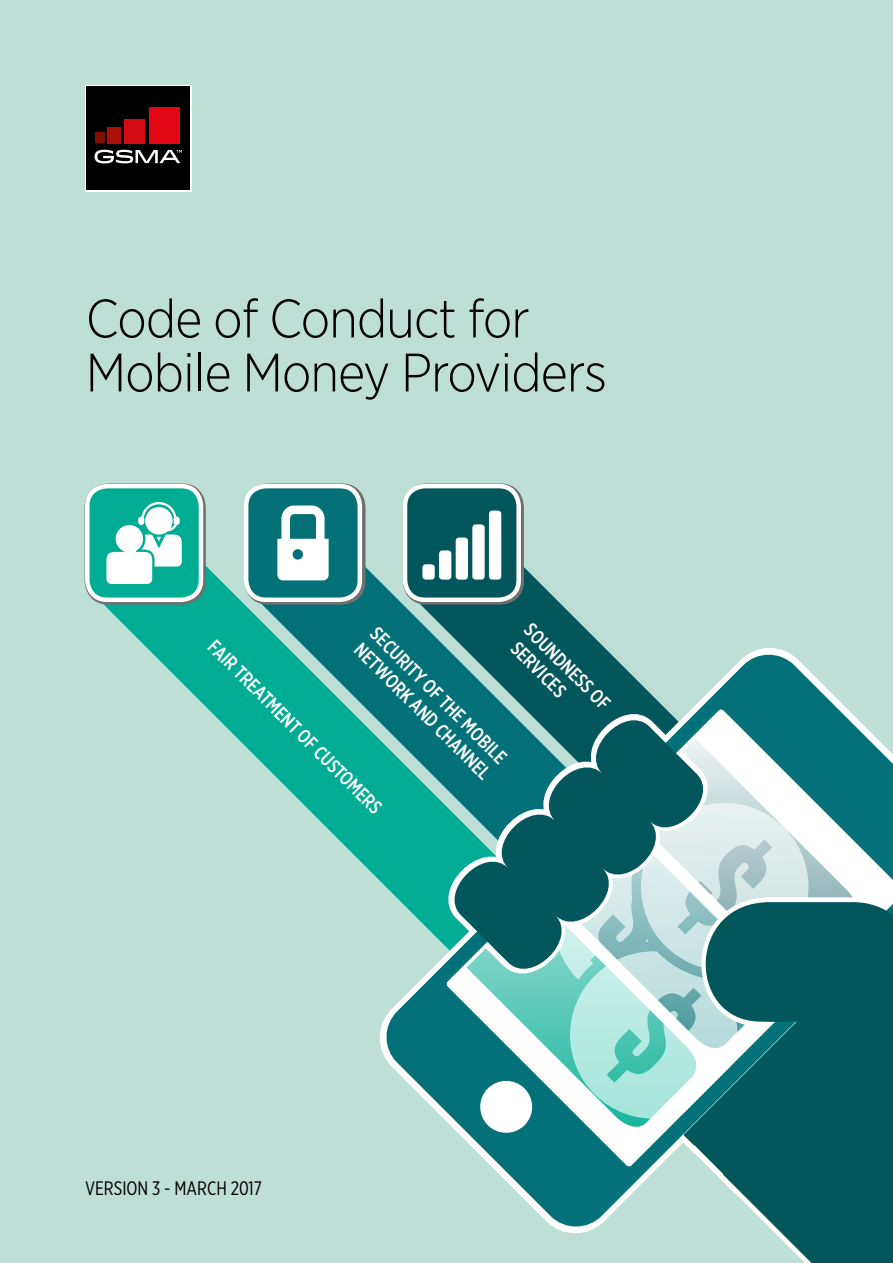
<style>
.page{position:relative;width:893px;height:1263px;background:#bedfd5}
.page>*{position:absolute;margin:0;border:0;box-sizing:border-box;transform-origin:0 0}
.t1{font:300 54px/54px "Gotham Narrow";letter-spacing:-.02em;color:#000}
.t2{font:500 19.5px/22.5px "Gotham X Narrow";color:#fff}
.t3{font:19.5px "Gotham X Narrow";color:#000}
</style>
<div class="page">
<svg style="left:104px;top:519px;width:489px;height:350px"></svg>
<div style="left:85px;top:483px;width:121px;height:122px;border:8px solid #706f6f;border-radius:20px"></div>
<div style="left:244px;top:483px;width:122px;height:122px;border:8px solid #706f6f;border-radius:20px"></div>
<div style="left:403px;top:483px;width:121px;height:122px;border:8px solid #706f6f;border-radius:20px"></div>
<svg style="left:368px;top:636px;width:416px;height:597px"></svg>
<svg style="left:383px;top:651px;width:510px;height:579px"></svg>
<svg style="left:478px;top:1078px;width:57px;height:57px;background:#a7cdcf"></svg>
<svg style="left:546px;top:795px;width:271px;height:332px"></svg>
<svg style="left:437px;top:703px;width:283px;height:283px;background:#4b9294"></svg>
<svg style="left:683px;top:902px;width:210px;height:283px;background:#3f8186"></svg>
<div style="left:246px;top:486px;width:114px;height:114px;background:#047178;border-radius:20px"></div>
<div style="left:244px;top:484px;width:118px;height:118px;border:4px solid #fff;border-radius:20px"></div>
<svg style="left:277px;top:505px;width:52px;height:75px"></svg>
<div style="left:87px;top:486px;width:114px;height:114px;background:#00ac93;border-radius:20px"></div>
<div style="left:85px;top:484px;width:118px;height:118px;border:4px solid #fff;border-radius:20px"></div>
<svg style="left:106px;top:502px;width:76px;height:82px"></svg>
<svg style="left:723px;top:1004px;width:170px;height:259px;background:#1d696e"></svg>
<div style="left:405px;top:486px;width:114px;height:114px;background:#04565d;border-radius:20px"></div>
<div style="left:403px;top:484px;width:118px;height:118px;border:4px solid #fff;border-radius:20px"></div>
<svg style="left:422px;top:511px;width:79px;height:69px"></svg>
<div style="left:85px;top:85px;width:106px;height:106px;background:#fff"></div>
<div style="left:86px;top:86px;width:104px;height:104px;background:#000"></div>
<svg style="left:95px;top:150px;width:87px;height:13px"></svg>
<div style="left:95px;top:132px;width:9px;height:11px;background:#811000"></div>
<div style="left:108px;top:127px;width:13px;height:16px;background:#ae0f0a"></div>
<div style="left:125px;top:119px;width:20px;height:24px;background:#d20a11"></div>
<div style="left:149px;top:107px;width:31px;height:36px;background:#e30613"></div>
<h1 class="t1" style="left:86px;top:290px;width:523px">Code of Conduct for<br>Mobile Money Providers</h1>
<p class="t2" style="left:536px;top:618px;width:114px;rotate:45deg">SOUNDNESS OF<br>SERVICES</p>
<p class="t2" style="left:382px;top:622px;width:185px;rotate:45deg">SECURITY OF THE MOBILE</p>
<p class="t2" style="left:220px;top:635px;width:238px;rotate:45deg">FAIR TREATMENT OF CUSTOMERS</p>
<p class="t2" style="left:366px;top:638px;width:185px;rotate:45deg">NETWORK AND CHANNEL</p>
<p class="t3" style="left:85px;top:1177px;width:178px">VERSION 3 - MARCH 2017</p>
</div>
